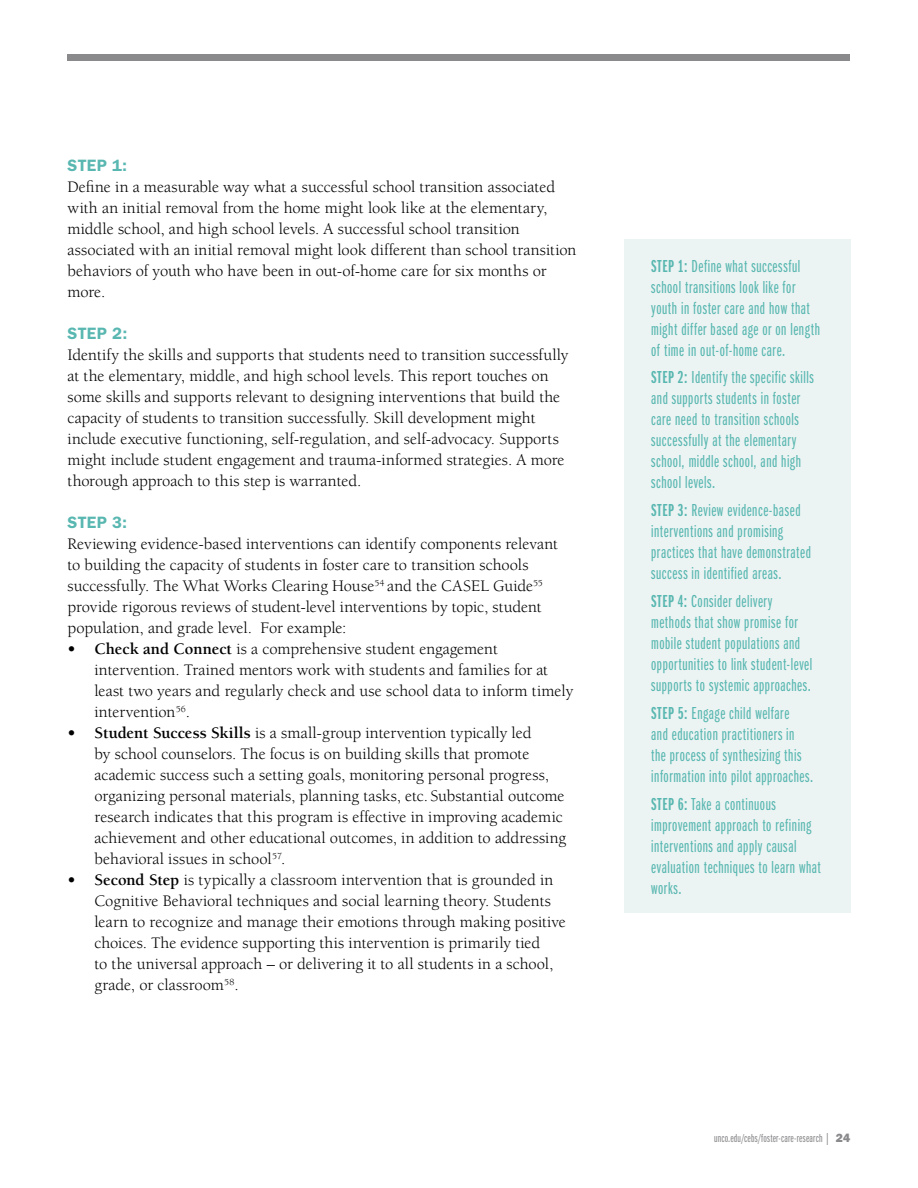
<style>
.page{position:relative;width:918px;height:1188px;background:#fff}
.page>*{position:absolute;margin:0;border:0;box-sizing:border-box;transform-origin:0 0}
.t1{font:18px/21px "ITC Franklin Gothic Std Bk X Cp";letter-spacing:.03em;color:#59b7b1}
.t2{font:16.5px/21px "Berkeley Std";color:#000}
.t3{font:600 16.5px "ITC Franklin Gothic Std";letter-spacing:.015em;color:#59b7b1}
.t4{font:12px "ITC Franklin Gothic Std Bk X Cp";letter-spacing:.02em;color:#8a8a8d}
.s1{font-weight:700}
.s2{font-family:"ITC Franklin Gothic Std Dm X Cp"}
.s3{font-family:"ITC Franklin Gothic Std Hvy"}
</style>
<div class="page">
<div style="left:68px;top:54px;width:782px;height:7px;background:#8a8a8d"></div>
<div style="left:624px;top:239px;width:226px;height:674px;background:#ecf4f3"></div>
<p class="t3" style="left:68px;top:156px;width:61px">STEP 1:</p>
<p class="t2" style="left:68px;top:177px;width:510px">Define in a measurable way what a successful school transition associated with an initial removal from the home might look like at the elementary, middle school, and high school levels. A successful school transition associated with an initial removal might look different than school transition behaviors of youth who have been in out-of-home care for six months or more.</p>
<p class="t3" style="left:68px;top:324px;width:61px">STEP 2:</p>
<p class="t2" style="left:68px;top:345px;width:503px">Identify the skills and supports that students need to transition successfully at the elementary, middle, and high school levels. This report touches on some skills and supports relevant to designing interventions that build the capacity of students to transition successfully. Skill development might include executive functioning, self-regulation, and self-advocacy. Supports might include student engagement and trauma-informed strategies. A more thorough approach to this step is warranted.</p>
<p class="t3" style="left:68px;top:513px;width:61px">STEP 3:</p>
<p class="t2" style="left:67px;top:534px;width:492px">Reviewing evidence-based interventions can identify components relevant to building the capacity of students in foster care to transition schools successfully. The What Works Clearing House<sup>54</sup> and the CASEL Guide<sup>55 </sup>provide rigorous reviews of student-level interventions by topic, student population, and grade level. For example:</p>
<p class="t2" style="left:94px;top:639px;width:480px;text-indent:-27px"><span class="s1">• Check and Connect</span> is a comprehensive student engagement intervention. Trained mentors work with students and families for at least two years and regularly check and use school data to inform timely intervention<sup>56</sup>.</p>
<p class="t2" style="left:94px;top:723px;width:473px;text-indent:-27px"><span class="s1">• Student Success Skills</span> is a small-group intervention typically led<br>by school counselors. The focus is on building skills that promote academic success such a setting goals, monitoring personal progress, organizing personal materials, planning tasks, etc. Substantial outcome research indicates that this program is effective in improving academic achievement and other educational outcomes, in addition to addressing behavioral issues in school<sup>57</sup>.</p>
<p class="t2" style="left:94px;top:870px;width:473px;text-indent:-27px"><span class="s1">• Second Step</span> is typically a classroom intervention that is grounded in Cognitive Behavioral techniques and social learning theory. Students learn to recognize and manage their emotions through making positive choices. The evidence supporting this intervention is primarily tied<br>to the universal approach – or delivering it to all students in a school, grade, or classroom<sup>58</sup>.</p>
<p class="t1" style="left:651px;top:256px;width:170px"><span class="s2">STEP 1:</span> Define what successful school transitions look like for youth in foster care and how that might differ based age or on length of time in out-of-home care.</p>
<p class="t1" style="left:651px;top:368px;width:164px"><span class="s2">STEP 2:</span> Identify the specific skills and supports students in foster care need to transition schools successfully at the elementary school, middle school, and high school levels.</p>
<p class="t1" style="left:651px;top:500px;width:161px"><span class="s2">STEP 3:</span> Review evidence-based interventions and promising practices that have demonstrated success in identified areas.</p>
<p class="t1" style="left:651px;top:591px;width:163px"><span class="s2">STEP 4:</span> Consider delivery methods that show promise for mobile student populations and opportunities to link student-level supports to systemic approaches.</p>
<p class="t1" style="left:651px;top:703px;width:164px"><span class="s2">STEP 5:</span> Engage child welfare<br>and education practitioners in the process of synthesizing this information into pilot approaches.</p>
<p class="t1" style="left:651px;top:794px;width:171px"><span class="s2">STEP 6:</span> Take a continuous improvement approach to refining interventions and apply causal evaluation techniques to learn what works.</p>
<p class="t4" style="left:714px;top:1132px;width:138px">unco.edu/cebs/foster-care-research | <span class="s3">24</span></p>
</div>
